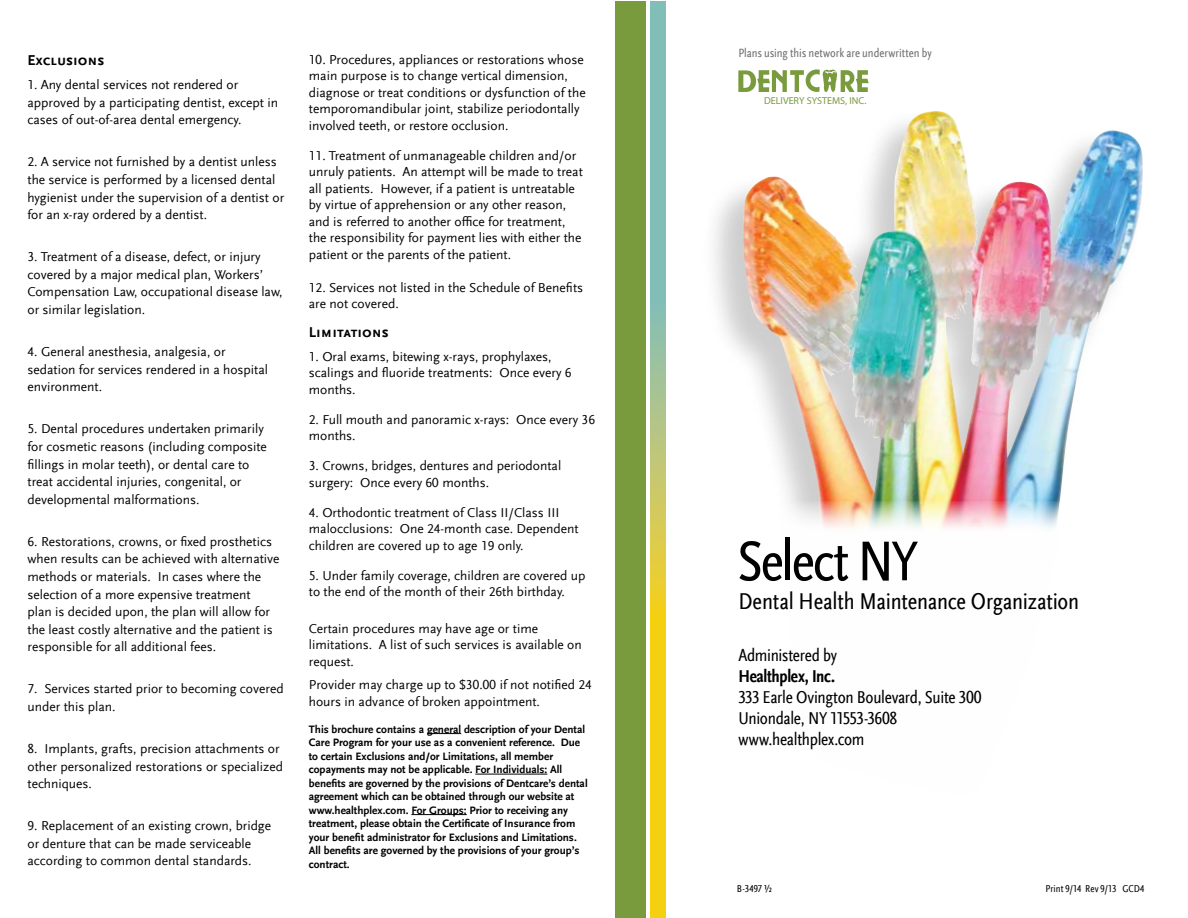
<style>
.page{position:relative;width:1188px;height:918px;background:#fff}
.page>*{position:absolute;margin:0;border:0;box-sizing:border-box;transform-origin:0 0}
.t1{font:condensed 58.5px "Scala Sans Offc Pro";letter-spacing:-.04em;color:#000}
.t2{font:condensed 24px "Scala Sans Offc Pro";letter-spacing:-.005em;color:#000}
.t3{font:condensed 18px/21px "Scala Sans Offc Pro";letter-spacing:-.015em;color:#000}
.t4{font:700 condensed 18px "Scala Sans Offc Pro";letter-spacing:-.015em;color:#000}
.t5{font:700 15px "Scala Sans Sc Offc Pro";color:#000}
.t6{font:13.5px/17.5px "Scala Sans Offc Pro";color:#000}
.t7{font:condensed 12.6px "Scala Sans Offc Pro";color:#6d6e71}
.t8{font:700 11.25px/13.5px "Scala Sans Offc Pro";color:#000}
.t9{font:condensed 10.5px "Scala Sans Offc Pro";letter-spacing:.005em;color:#000}
.t10{font:10.05px "Avenir";color:#799b3d}
</style>
<div class="page">
<hr style="left:427px;top:733px;width:34px;height:1px;background:#000">
<hr style="left:475px;top:774px;width:72px;height:1px;background:#000">
<hr style="left:411px;top:814px;width:56px;height:1px;background:#000">
<div style="left:700px;top:106px;width:446px;height:694px;background:#000;opacity:.2"></div>
<img style="left:739px;top:111px;width:405px;height:648px">
<div style="left:699px;top:501px;width:441px;height:335px;background:#fff"></div>
<div style="left:615px;top:2px;width:30px;height:916px;background:#799b3d"></div>
<svg style="left:650px;top:2px;width:16px;height:916px;background:#bcc668"></svg>
<svg style="left:738px;top:69px;width:131px;height:23px"></svg>
<p class="t5" style="left:27px;top:51px;width:79px">Exclusions</p>
<p class="t6" style="left:27px;top:76px;width:252px">1. Any dental services not rendered or approved by a participating dentist, except in cases of out-of-area dental emergency.</p>
<p class="t6" style="left:27px;top:153px;width:258px">2. A service not furnished by a dentist unless the service is performed by a licensed dental hygienist under the supervision of a dentist or for an x-ray ordered by a dentist.</p>
<p class="t6" style="left:27px;top:248px;width:257px">3. Treatment of a disease, defect, or injury covered by a major medical plan, Workers’ Compensation Law, occupational disease law, or similar legislation.</p>
<p class="t6" style="left:27px;top:343px;width:242px">4. General anesthesia, analgesia, or sedation for services rendered in a hospital environment.</p>
<p class="t6" style="left:27px;top:420px;width:241px">5. Dental procedures undertaken primarily for cosmetic reasons (including composite fillings in molar teeth), or dental care to treat accidental injuries, congenital, or developmental malformations.</p>
<p class="t6" style="left:27px;top:533px;width:254px">6. Restorations, crowns, or fixed prosthetics when results can be achieved with alternative methods or materials. In cases where the selection of a more expensive treatment<br>plan is decided upon, the plan will allow for the least costly alternative and the patient is responsible for all additional fees.</p>
<p class="t6" style="left:27px;top:680px;width:258px">7. Services started prior to becoming covered under this plan.</p>
<p class="t6" style="left:27px;top:740px;width:257px">8. Implants, grafts, precision attachments or other personalized restorations or specialized techniques.</p>
<p class="t6" style="left:27px;top:817px;width:245px">9. Replacement of an existing crown, bridge or denture that can be made serviceable according to common dental standards.</p>
<p class="t6" style="left:309px;top:51px;width:278px;line-height:16.5px">10. Procedures, appliances or restorations whose main purpose is to change vertical dimension, diagnose or treat conditions or dysfunction of the temporomandibular joint, stabilize periodontally involved teeth, or restore occlusion.</p>
<p class="t6" style="left:309px;top:147px;width:276px;line-height:16.5px">11. Treatment of unmanageable children and/or unruly patients. An attempt will be made to treat all patients. However, if a patient is untreatable by virtue of apprehension or any other reason, and is referred to another office for treatment, the responsibility for payment lies with either the patient or the parents of the patient.</p>
<p class="t6" style="left:309px;top:279px;width:276px;line-height:16.5px">12. Services not listed in the Schedule of Benefits are not covered.</p>
<p class="t5" style="left:309px;top:324px;width:82px">Limitations</p>
<p class="t6" style="left:309px;top:348px;width:264px;line-height:16.5px">1. Oral exams, bitewing x-rays, prophylaxes, scalings and fluoride treatments: Once every 6 months.</p>
<p class="t6" style="left:309px;top:411px;width:288px;line-height:16.5px">2. Full mouth and panoramic x-rays: Once every 36 months.</p>
<p class="t6" style="left:309px;top:458px;width:254px;line-height:16.5px">3. Crowns, bridges, dentures and periodontal surgery: Once every 60 months.</p>
<p class="t6" style="left:309px;top:504px;width:271px;line-height:16.5px">4. Orthodontic treatment of Class II/Class III malocclusions: One 24-month case. Dependent children are covered up to age 19 only.</p>
<p class="t6" style="left:309px;top:567px;width:278px;line-height:16.5px">5. Under family coverage, children are covered up to the end of the month of their 26th birthday.</p>
<p class="t6" style="left:309px;top:620px;width:274px;line-height:16.5px">Certain procedures may have age or time limitations. A list of such services is available on request.</p>
<p class="t6" style="left:309px;top:677px;width:285px;line-height:16.5px">Provider may charge up to $30.00 if not notified 24 hours in advance of broken appointment.</p>
<p class="t8" style="left:309px;top:722px;width:280px">This brochure contains a general description of your Dental Care Program for your use as a convenient reference. Due to certain Exclusions and/or Limitations, all member copayments may not be applicable. For Individuals: All benefits are governed by the provisions of Dentcare’s dental agreement which can be obtained through our website at www.healthplex.com. For Groups: Prior to receiving any treatment, please obtain the Certificate of Insurance from your benefit administrator for Exclusions and Limitations.<br>All benefits are governed by the provisions of your group’s contract.</p>
<p class="t7" style="left:738px;top:46px;width:195px">Plans using this network are underwritten by</p>
<p class="t10" style="left:764px;top:95px;width:104px">DELIVERY SYSTEMS, INC.</p>
<h1 class="t1" style="left:737px;top:528px;width:182px">Select NY</h1>
<h2 class="t2" style="left:738px;top:587px;width:342px">Dental Health Maintenance Organization</h2>
<h3 class="t3" style="left:738px;top:644px;width:100px">Administered by</h3>
<h3 class="t4" style="left:738px;top:665px;width:98px">Healthplex, Inc.</h3>
<h3 class="t3" style="left:738px;top:686px;width:244px">333 Earle Ovington Boulevard, Suite 300<br>Uniondale, NY 11553-3608 www.healthplex.com</h3>
<p class="t9" style="left:737px;top:882px;width:36px">B-3497 ½</p>
<p class="t9" style="left:1045px;top:882px;width:100px">Print 9/14 Rev 9/13 GCD4</p>
</div>
